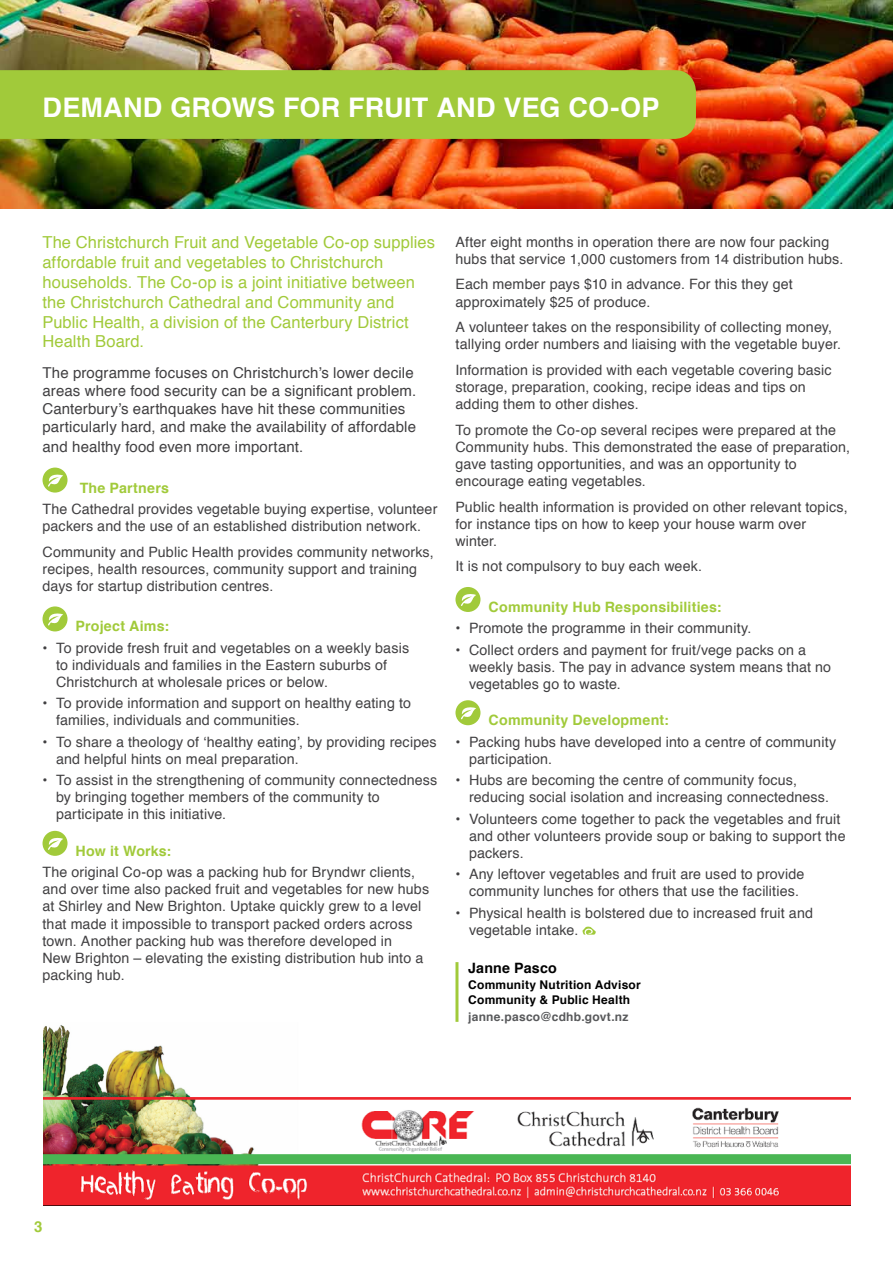
<style>
.page{position:relative;width:893px;height:1263px;background:#fff}
.page>*{position:absolute;margin:0;border:0;box-sizing:border-box;transform-origin:0 0}
.t1{font:700 27px "Helvetica";letter-spacing:.01em;color:#fff}
.t2{font:16.5px/19.8px "Helvetica";letter-spacing:.005em;color:#a1ca3a}
.t3{font:15px/18px "Helvetica";letter-spacing:.01em;color:#414042}
.t4{font:700 15px "Helvetica";color:#a1ca3a}
.t5{font:14.25px/17.1px "Helvetica";letter-spacing:.01em;color:#414042}
.t6{font:700 14.25px "Helvetica";letter-spacing:.01em;color:#a1ca3a}
.t7{font:700 14.25px "Helvetica";letter-spacing:.015em;color:#000}
.t8{font:700 12px/15.6px "Helvetica";letter-spacing:.02em;color:#000}
.t9{font:700 12px "Helvetica";letter-spacing:.02em;color:#58595b}
</style>
<div class="page">
<img style="left:44px;top:1025px;width:807px;height:180px">
<img style="left:0;top:0;width:893px;height:208px">
<div style="left:0;top:70px;width:696px;height:69px;background:#a1ca3a"></div>
<div style="left:43px;top:468px;width:25px;height:25px;background:#a1ca3a;border-radius:50%"></div>
<svg style="left:48px;top:474px;width:15px;height:13px"></svg>
<div style="left:43px;top:606px;width:25px;height:25px;background:#a1ca3a;border-radius:50%"></div>
<svg style="left:48px;top:613px;width:15px;height:13px"></svg>
<div style="left:43px;top:831px;width:25px;height:25px;background:#a1ca3a;border-radius:50%"></div>
<svg style="left:48px;top:837px;width:15px;height:13px"></svg>
<div style="left:455px;top:587px;width:25px;height:25px;background:#a1ca3a;border-radius:50%"></div>
<svg style="left:461px;top:594px;width:15px;height:12px"></svg>
<div style="left:455px;top:700px;width:25px;height:25px;background:#a1ca3a;border-radius:50%"></div>
<svg style="left:461px;top:707px;width:15px;height:13px"></svg>
<svg style="left:582px;top:926px;width:14px;height:9px"></svg>
<hr style="left:455px;top:962px;width:3px;height:60px;background:#a1ca3a">
<h1 class="t1" style="left:43px;top:85px;width:59px">Demand</h1>
<h1 class="t1" style="left:170px;top:85px;width:287px">grows for fruit and</h1>
<h1 class="t1" style="left:504px;top:85px;width:154px">veg co-op</h1>
<p class="t2" style="left:43px;top:233px;width:394px">The Christchurch Fruit and Vegetable Co-op supplies affordable fruit and vegetables to Christchurch households. The Co-op is a joint initiative between the Christchurch Cathedral and Community and Public Health, a division of the Canterbury District Health Board.</p>
<p class="t3" style="left:43px;top:364px;width:375px">The programme focuses on Christchurch’s lower decile areas where food security can be a significant problem.<br>Canterbury’s earthquakes have hit these communities particularly hard, and make the availability of affordable</p>
<p class="t3" style="left:43px;top:438px;width:262px">and healthy food even more important.</p>
<p class="t6" style="left:80px;top:476px;width:91px">The Partners</p>
<p class="t5" style="left:43px;top:501px;width:396px">The Cathedral provides vegetable buying expertise, volunteer packers and the use of an established distribution network.</p>
<p class="t5" style="left:43px;top:543px;width:393px">Community and Public Health provides community networks, recipes, health resources, community support and training days for startup distribution centres.</p>
<p class="t6" style="left:76px;top:615px;width:95px">Project Aims:</p>
<p class="t5" style="left:56px;top:640px;width:355px;text-indent:-13px">• To provide fresh fruit and vegetables on a weekly basis to individuals and families in the Eastern suburbs of<br>Christchurch at wholesale prices or below.</p>
<p class="t5" style="left:56px;top:695px;width:357px;text-indent:-13px">• To provide information and support on healthy eating to families, individuals and communities.</p>
<p class="t5" style="left:56px;top:734px;width:382px;text-indent:-13px">• To share a theology of ‘healthy eating’, by providing recipes and helpful hints on meal preparation.</p>
<p class="t5" style="left:56px;top:772px;width:383px;text-indent:-13px">• To assist in the strengthening of community connectedness by bringing together members of the community to participate in this initiative.</p>
<p class="t6" style="left:76px;top:839px;width:97px">How it Works:</p>
<p class="t5" style="left:43px;top:864px;width:388px">The original Co-op was a packing hub for Bryndwr clients, and over time also packed fruit and vegetables for new hubs at Shirley and New Brighton. Uptake quickly grew to a level that made it impossible to transport packed orders across town. Another packing hub was therefore developed in<br>New Brighton – elevating the existing distribution hub into a packing hub.</p>
<p class="t5" style="left:455px;top:234px;width:389px">After eight months in operation there are now four packing hubs that service 1,000 customers from 14 distribution hubs.</p>
<p class="t5" style="left:455px;top:276px;width:339px">Each member pays $10 in advance. For this they get approximately $25 of produce.</p>
<p class="t5" style="left:455px;top:319px;width:387px">A volunteer takes on the responsibility of collecting money, tallying order numbers and liaising with the vegetable buyer.</p>
<p class="t5" style="left:455px;top:362px;width:378px">Information is provided with each vegetable covering basic storage, preparation, cooking, recipe ideas and tips on adding them to other dishes.</p>
<p class="t5" style="left:455px;top:421px;width:396px">To promote the Co-op several recipes were prepared at the Community hubs. This demonstrated the ease of preparation, gave tasting opportunities, and was an opportunity to encourage eating vegetables.</p>
<p class="t5" style="left:455px;top:498px;width:394px">Public health information is provided on other relevant topics, for instance tips on how to keep your house warm over winter.</p>
<p class="t5" style="left:455px;top:558px;width:248px">It is not compulsory to buy each week.</p>
<p class="t6" style="left:489px;top:595px;width:235px">Community Hub Responsibilities:</p>
<p class="t5" style="left:455px;top:620px;width:298px">• Promote the programme in their community.</p>
<p class="t5" style="left:469px;top:641px;width:364px;text-indent:-13px">• Collect orders and payment for fruit/vege packs on a weekly basis. The pay in advance system means that no vegetables go to waste.</p>
<p class="t6" style="left:489px;top:709px;width:182px">Community Development:</p>
<p class="t5" style="left:469px;top:733px;width:369px;text-indent:-13px">• Packing hubs have developed into a centre of community participation.</p>
<p class="t5" style="left:469px;top:772px;width:362px;text-indent:-13px">• Hubs are becoming the centre of community focus, reducing social isolation and increasing connectedness.</p>
<p class="t5" style="left:469px;top:810px;width:378px;text-indent:-13px">• Volunteers come together to pack the vegetables and fruit and other volunteers provide soup or baking to support the packers.</p>
<p class="t5" style="left:455px;top:866px;width:351px;text-align:center">• Any leftover vegetables and fruit are used to provide community lunches for others that use the facilities.</p>
<p class="t5" style="left:469px;top:904px;width:346px;text-indent:-13px">• Physical health is bolstered due to increased fruit and vegetable intake.</p>
<p class="t7" style="left:468px;top:956px;width:90px">Janne Pasco</p>
<p class="t8" style="left:468px;top:977px;width:174px">Community Nutrition Advisor<br>Community &amp; Public Health</p>
<p class="t9" style="left:468px;top:1007px;width:162px">janne.pasco@cdhb.govt.nz</p>
<p class="t4" style="left:34px;top:1214px;width:10px">3</p>
</div>
